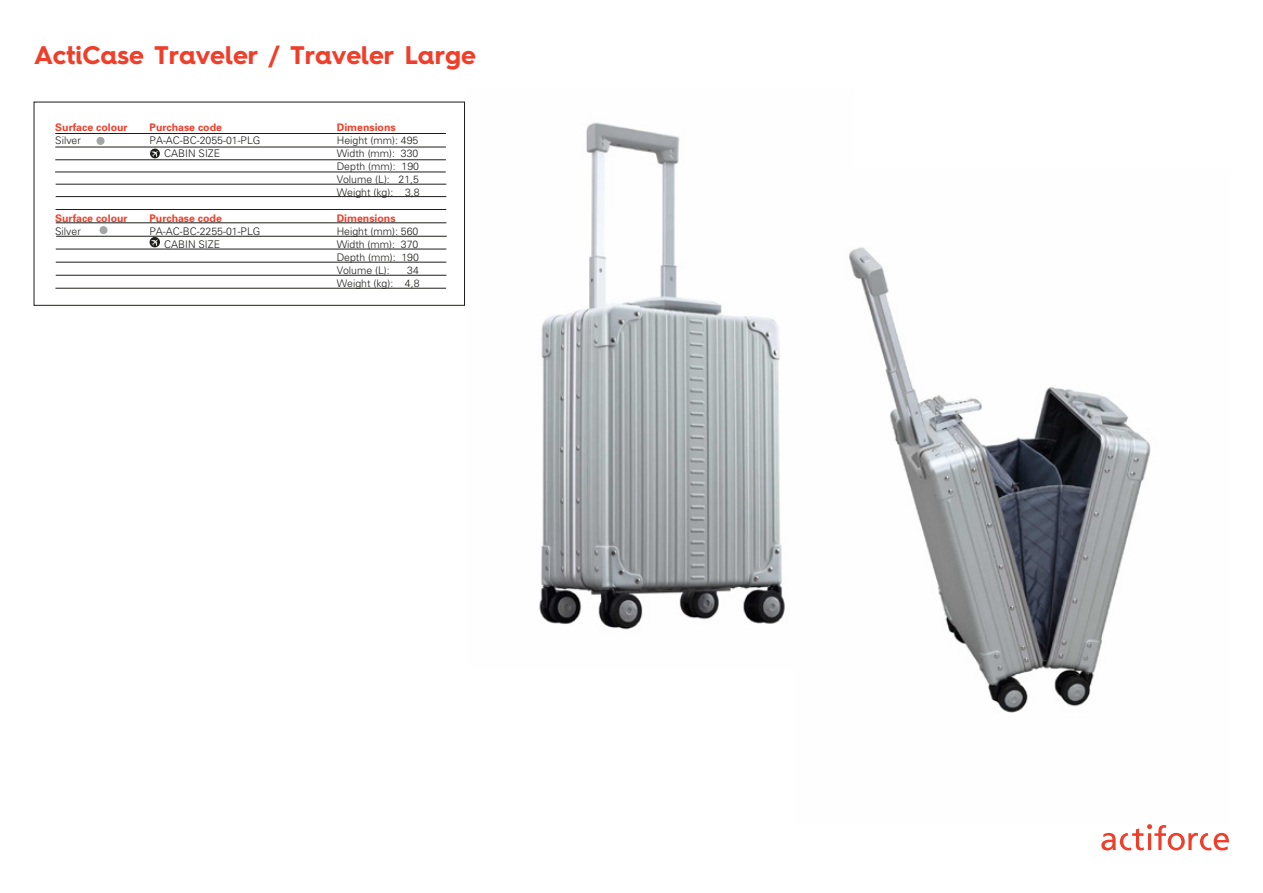
<style>
.page{position:relative;width:1263px;height:893px;background:#fff}
.page>*{position:absolute;margin:0;border:0;box-sizing:border-box;transform-origin:0 0}
.t1{font:700 25.5px "Hurme Geometric Sans 4";color:#ef3e2a}
.t2{font:300 10.5px/13px "Univers";color:#1d1d1b;text-align:justify}
.t3{font:700 10.5px "Univers";color:#ef3e2a}
</style>
<div class="page">
<svg style="left:150px;top:149px;width:10px;height:9px"></svg>
<svg style="left:1101px;top:824px;width:128px;height:26px"></svg>
<hr style="left:55px;top:147px;width:391px;height:1px;background:#1d1d1b">
<hr style="left:55px;top:133px;width:391px;height:1px;background:#1d1d1b">
<div style="left:96px;top:137px;width:9px;height:8px;background:#a3a6a4;border-radius:50%"></div>
<hr style="left:55px;top:160px;width:391px;height:1px;background:#1d1d1b">
<hr style="left:55px;top:172px;width:391px;height:1px;background:#1d1d1b">
<hr style="left:56px;top:184px;width:390px;height:1px;background:#1d1d1b">
<hr style="left:56px;top:196px;width:390px;height:1px;background:#1d1d1b">
<hr style="left:56px;top:209px;width:390px;height:1px;background:#1d1d1b">
<hr style="left:56px;top:223px;width:390px;height:1px;background:#1d1d1b">
<hr style="left:56px;top:236px;width:391px;height:1px;background:#1d1d1b">
<hr style="left:56px;top:249px;width:390px;height:1px;background:#1d1d1b">
<hr style="left:56px;top:262px;width:390px;height:1px;background:#1d1d1b">
<hr style="left:56px;top:275px;width:390px;height:1px;background:#1d1d1b">
<hr style="left:55px;top:288px;width:391px;height:1px;background:#1d1d1b">
<div style="left:99px;top:226px;width:9px;height:8px;background:#a3a6a4;border-radius:50%"></div>
<svg style="left:150px;top:237px;width:10px;height:10px"></svg>
<img style="left:539px;top:122px;width:246px;height:508px">
<img style="left:849px;top:247px;width:302px;height:466px">
<h1 class="t1" style="left:34px;top:37px;width:443px">ActiCase Traveler / Traveler Large</h1>
<p class="t3" style="left:55px;top:120px;width:74px">Surface colour</p>
<p class="t3" style="left:150px;top:120px;width:74px">Purchase code</p>
<p class="t3" style="left:337px;top:120px;width:60px">Dimensions</p>
<p class="t2" style="left:55px;top:133px;width:27px">Silver</p>
<p class="t2" style="left:150px;top:133px;width:112px">PA-AC-BC-2055-01-PLG</p>
<p class="t2" style="left:337px;top:133px;width:83px">Height (mm): 495</p>
<p class="t2" style="left:164px;top:146px;width:58px">CABIN SIZE</p>
<p class="t2" style="left:337px;top:146px;width:84px">Width (mm): 330<br>Depth (mm): 190<br>Volume (L): 21,5<br>Weight (kg): 3,8</p>
<p class="t3" style="left:55px;top:211px;width:74px">Surface colour</p>
<p class="t3" style="left:150px;top:211px;width:74px">Purchase code</p>
<p class="t3" style="left:337px;top:211px;width:60px">Dimensions</p>
<p class="t2" style="left:55px;top:224px;width:27px">Silver</p>
<p class="t2" style="left:150px;top:224px;width:112px">PA-AC-BC-2255-01-PLG</p>
<p class="t2" style="left:337px;top:224px;width:83px">Height (mm): 560</p>
<p class="t2" style="left:164px;top:237px;width:58px">CABIN SIZE</p>
<p class="t2" style="left:337px;top:237px;width:84px">Width (mm): 370<br>Depth (mm): 190<br>Volume (L):</p>
<p class="t2" style="left:337px;top:263px;width:84px;text-align:right">34<br>Weight (kg): 4,8</p>
</div>
